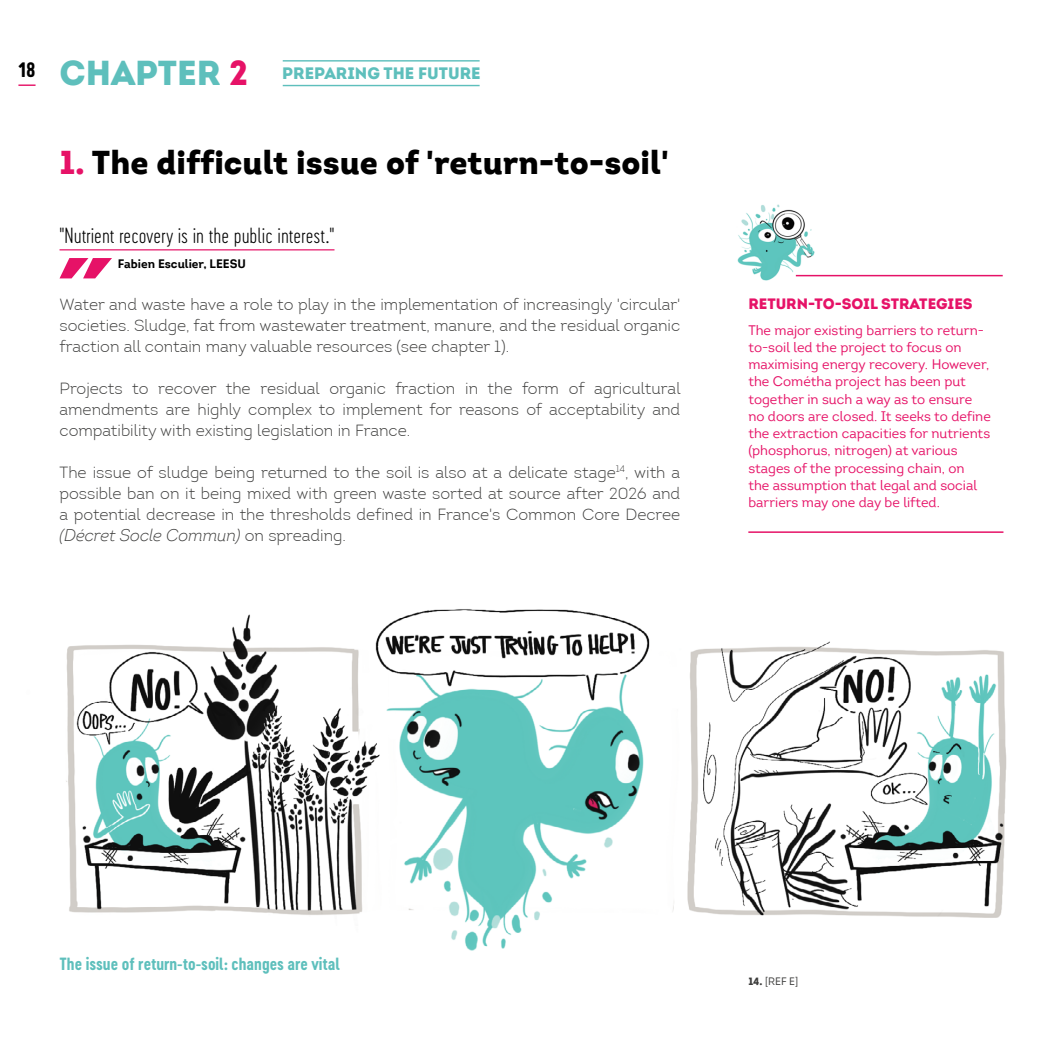
<style>
.page{position:relative;width:1063px;height:1063px;background:#fff}
.page>*{position:absolute;margin:0;border:0;box-sizing:border-box;transform-origin:0 0}
.t1{font:900 33px "Intro";color:#000}
.t2{font:20.55px "Cervo Neue Thin Neue";color:#000}
.t3{font:300 16.5px/21px "Intro";color:#3c3c3b;text-align:justify}
.t4{font:16.5px "Cervo Neue Bold Neue";color:#5ebfbc}
.t5{font:900 16.5px "Intro";color:#5ebfbc}
.t6{font:900 15px "Intro";color:#e61267}
.t7{font:13.5px/17.2px "Intro";color:#e61267}
.t8{font:700 12px "Intro";color:#000}
.t9{font:10.5px "Intro";color:#3c3c3b}
.s1{font-family:"Cervo Neue Bold Neue";font-weight:400;font-size:19.5px;color:#000}
.s2{font-size:34.5px}
.s3{font-size:34.5px;color:#e61267}
.s4{color:#e61267}
.s5{font-style:italic}
.s6{font-weight:900}
</style>
<div class="page">
<hr style="left:283px;top:60px;width:197px;height:2px;background:#5ebfbc">
<hr style="left:283px;top:85px;width:197px;height:1px;background:#5ebfbc">
<svg style="left:18px;top:84px;width:18px;height:2px"></svg>
<img style="left:66px;top:609px;width:941px;height:342px">
<hr style="left:60px;top:249px;width:275px;height:1px;background:#e61267">
<svg style="left:60px;top:258px;width:52px;height:20px"></svg>
<hr style="left:748px;top:531px;width:255px;height:2px;background:#e61267">
<img style="left:737px;top:204px;width:92px;height:77px">
<hr style="left:796px;top:275px;width:207px;height:1px;background:#e61267">
<p class="t5" style="left:18px;top:62px;width:464px"><span class="s1">18</span> <span class="s2">CHAPTER</span> <span class="s3">2</span> PREPARING THE FUTURE</p>
<h1 class="t1" style="left:60px;top:140px;width:611px"><span class="s4">1.</span> The difficult issue of 'return-to-soil'</h1>
<p class="t2" style="left:60px;top:222px;width:276px">"Nutrient recovery is in the public interest."</p>
<p class="t8" style="left:118px;top:256px;width:130px">Fabien Esculier, LEESU</p>
<p class="t3" style="left:60px;top:294px;width:623px">Water and waste have a role to play in the implementation of increasingly 'circular' societies. Sludge, fat from wastewater treatment, manure, and the residual organic fraction all contain many valuable resources (see chapter 1).</p>
<p class="t3" style="left:60px;top:378px;width:623px">Projects to recover the residual organic fraction in the form of agricultural amendments are highly complex to implement for reasons of acceptability and compatibility with existing legislation in France.</p>
<p class="t3" style="left:60px;top:462px;width:622px">The issue of sludge being returned to the soil is also at a delicate stage<sup>14</sup>, with a possible ban on it being mixed with green waste sorted at source after 2026 and a potential decrease in the thresholds defined in France's Common Core Decree <span class="s5">(Décret Socle Commun)</span> on spreading.</p>
<p class="t6" style="left:748px;top:294px;width:226px">RETURN-TO-SOIL STRATEGIES</p>
<p class="t7" style="left:748px;top:321px;width:244px">The major existing barriers to return&shy;to-soil led the project to focus on maximising energy recovery. However, the Cométha project has been put together in such a way as to ensure no doors are closed. It seeks to define the extraction capacities for nutrients (phosphorus, nitrogen) at various stages of the processing chain, on<br>the assumption that legal and social barriers may one day be lifted.</p>
<p class="t4" style="left:60px;top:953px;width:282px">The issue of return-to-soil: changes are vital</p>
<p class="t9" style="left:748px;top:975px;width:51px"><span class="s6">14.</span> [REF E]</p>
</div>
